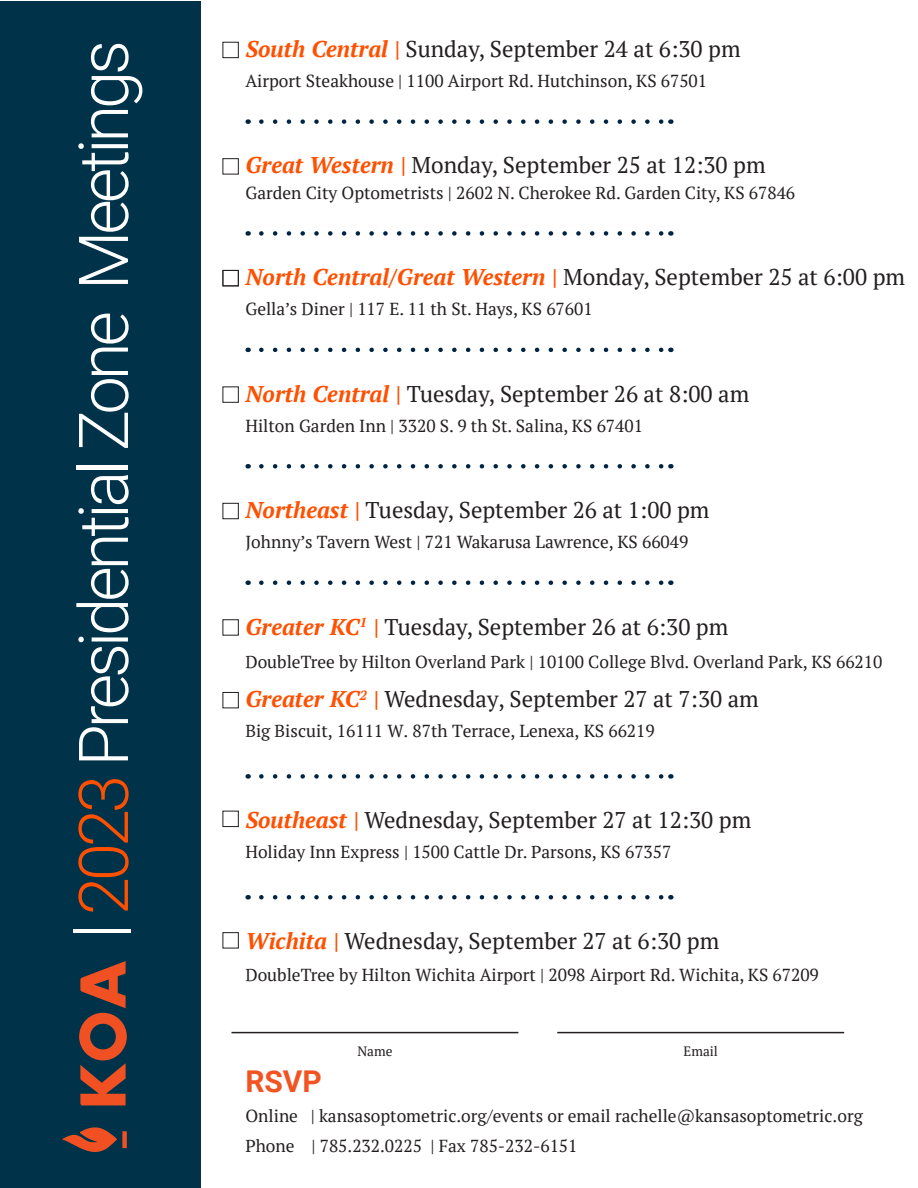
<style>
.page{position:relative;width:918px;height:1188px;background:#fff}
.page>*{position:absolute;margin:0;border:0;box-sizing:border-box;transform-origin:0 0}
.t1{font:300 68.85px "Roboto";letter-spacing:-.06em;color:#fff}
.t2{font:700 30px "Roboto";color:#f15422}
.t3{font:22.65px "PT Serif";color:#231f20}
.t4{font:italic 700 22.65px "PT Serif";color:#fe5000}
.t5{font:17.4px "PT Serif";color:#231f20}
.t6{font:13.5px "PT Serif";color:#231f20}
.s1{color:#fe5000}
.s2{font-weight:700;font-style:italic;color:#fe5000}
.s3{font-weight:400;font-style:normal;color:#231f20}
</style>
<div class="page">
<svg style="left:261px;top:119px;width:403px;height:5px"></svg>
<svg style="left:261px;top:231px;width:403px;height:5px"></svg>
<svg style="left:261px;top:348px;width:403px;height:4px"></svg>
<svg style="left:261px;top:464px;width:403px;height:5px"></svg>
<svg style="left:261px;top:774px;width:403px;height:5px"></svg>
<svg style="left:261px;top:895px;width:403px;height:5px"></svg>
<svg style="left:261px;top:580px;width:403px;height:5px"></svg>
<div style="left:0;top:1px;width:201px;height:1186px;background:#003349"></div>
<svg style="left:79px;top:961px;width:48px;height:144px"></svg>
<svg style="left:62px;top:1127px;width:65px;height:25px"></svg>
<hr style="left:231px;top:1032px;width:287px;height:1px;background:#231f20">
<hr style="left:557px;top:1032px;width:287px;height:1px;background:#231f20">
<div style="left:223px;top:42px;width:16px;height:16px;border:1px solid #231f20"></div>
<div style="left:223px;top:158px;width:16px;height:16px;border:1px solid #231f20"></div>
<div style="left:223px;top:270px;width:16px;height:16px;border:1px solid #231f20"></div>
<div style="left:223px;top:386px;width:16px;height:17px;border:1px solid #231f20"></div>
<div style="left:223px;top:503px;width:16px;height:16px;border:1px solid #231f20"></div>
<div style="left:223px;top:619px;width:16px;height:17px;border:1px solid #231f20"></div>
<div style="left:223px;top:692px;width:16px;height:16px;border:1px solid #231f20"></div>
<div style="left:223px;top:811px;width:16px;height:16px;border:1px solid #231f20"></div>
<div style="left:223px;top:932px;width:16px;height:16px;border:1px solid #231f20"></div>
<p class="t1" style="left:55px;top:939px;width:900px;rotate:-90deg">| <span class="s1">2023</span> Presidential Zone Meetings</p>
<p class="t3" style="left:245px;top:34px;width:497px"><span class="s2">South Central |</span> Sunday, September 24 at 6:30 pm</p>
<p class="t5" style="left:245px;top:70px;width:463px">Airport Steakhouse | 1100 Airport Rd. Hutchinson, KS 67501</p>
<p class="t3" style="left:245px;top:151px;width:522px"><span class="s2">Great Western |</span> Monday, September 25 at 12:30 pm</p>
<p class="t5" style="left:245px;top:182px;width:551px">Garden City Optometrists | 2602 N. Cherokee Rd. Garden City, KS 67846</p>
<p class="t4" style="left:245px;top:263px;width:661px">North Central/Great Western | <span class="s3">Monday, September 25 at 6:00 pm</span></p>
<p class="t5" style="left:245px;top:298px;width:349px">Gella’s Diner | 117 E. 11 th St. Hays, KS 67601</p>
<p class="t3" style="left:245px;top:379px;width:505px"><span class="s2">North Central |</span> Tuesday, September 26 at 8:00 am</p>
<p class="t5" style="left:245px;top:414px;width:399px">Hilton Garden Inn | 3320 S. 9 th St. Salina, KS 67401</p>
<p class="t3" style="left:245px;top:495px;width:466px"><span class="s2">Northeast |</span> Tuesday, September 26 at 1:00 pm</p>
<p class="t5" style="left:245px;top:531px;width:445px">Johnny’s Tavern West | 721 Wakarusa Lawrence, KS 66049</p>
<p class="t3" style="left:245px;top:612px;width:485px"><span class="s2">Greater KC</span><sup>1</sup> <span class="s2">|</span> Tuesday, September 26 at 6:30 pm</p>
<p class="t5" style="left:245px;top:651px;width:638px">DoubleTree by Hilton Overland Park | 10100 College Blvd. Overland Park, KS 66210</p>
<p class="t3" style="left:245px;top:685px;width:515px"><span class="s2">Greater KC</span><sup>2</sup> <span class="s2">|</span> Wednesday, September 27 at 7:30 am</p>
<p class="t5" style="left:245px;top:720px;width:411px">Big Biscuit, 16111 W. 87th Terrace, Lenexa, KS 66219</p>
<p class="t3" style="left:245px;top:806px;width:507px"><span class="s2">Southeast |</span> Wednesday, September 27 at 12:30 pm</p>
<p class="t5" style="left:245px;top:841px;width:427px">Holiday Inn Express | 1500 Cattle Dr. Parsons, KS 67357</p>
<p class="t3" style="left:245px;top:926px;width:475px"><span class="s2">Wichita |</span> Wednesday, September 27 at 6:30 pm</p>
<p class="t5" style="left:245px;top:963px;width:575px">DoubleTree by Hilton Wichita Airport | 2098 Airport Rd. Wichita, KS 67209</p>
<p class="t6" style="left:357px;top:1042px;width:37px">Name</p>
<p class="t6" style="left:684px;top:1042px;width:36px">Email</p>
<p class="t2" style="left:245px;top:1060px;width:78px">RSVP</p>
<p class="t5" style="left:245px;top:1105px;width:619px">Online | kansasoptometric.org/events or email rachelle@kansasoptometric.org</p>
<p class="t5" style="left:245px;top:1135px;width:334px">Phone | 785.232.0225 | Fax 785-232-6151</p>
</div>
